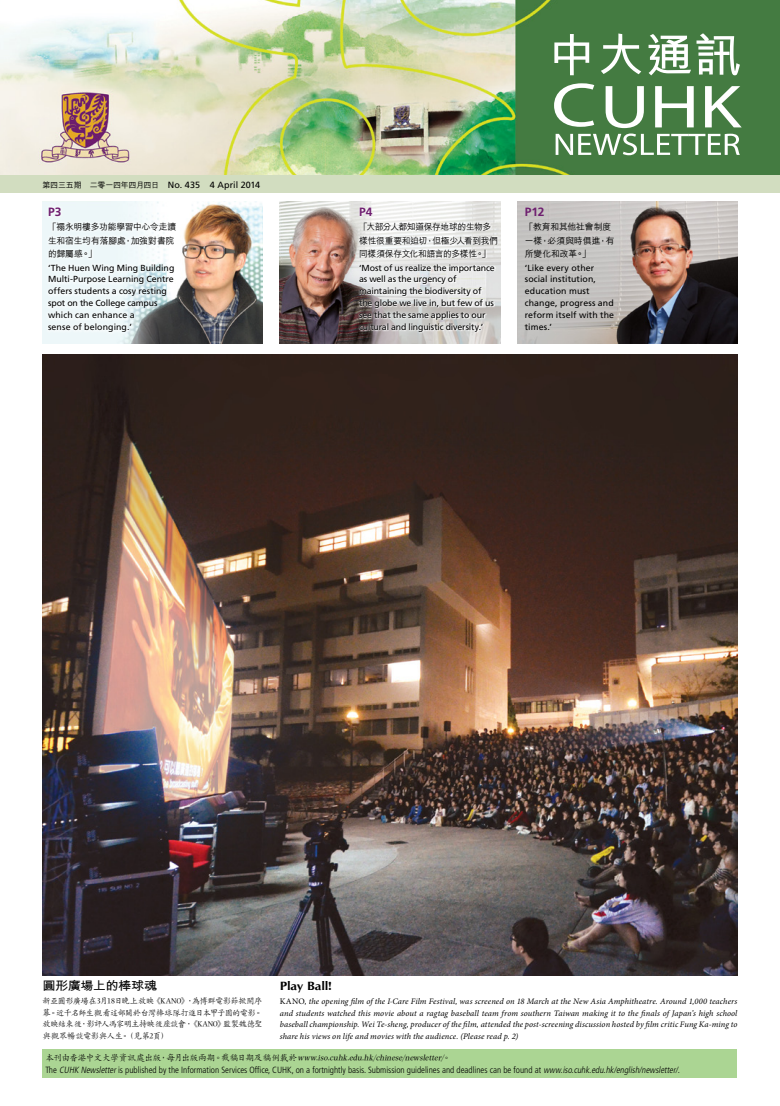
<style>
.page{position:relative;width:780px;height:1106px;background:#fff}
.page>*{position:absolute;margin:0;border:0;box-sizing:border-box;transform-origin:0 0}
.t1{font:700 12px "M Hei HK";letter-spacing:-.04em;color:#000;scale:1.1 1}
.t2{font:700 12px "CG Omega";letter-spacing:-.015em;color:#000;scale:1.1 1}
.t3{font:700 12px "Frutiger";letter-spacing:-.01em;color:#6e1e6f}
.t4{font:300 condensed 9px "Frutiger";color:#000}
.t5{font:italic 500 9px "M Kai HK";color:#000}
.t6{font:9px "Frutiger";color:#000}
.t7{font:8.8px/11.9px "Frutiger";letter-spacing:-.005em;color:#000}
.t8{font:500 8.8px/13.6px "M Hei HK";letter-spacing:-.03em;color:#000}
.t9{font:500 8.8px/13.6px "M Hei HK";letter-spacing:-.01em;color:#000}
.t10{font:italic 8.5px/11.5px "Minion Pro";letter-spacing:.01em;color:#000;text-align:justify}
.t11{font:500 8.5px/11.5px "M Kai HK";letter-spacing:-.09em;color:#000;text-align:justify}
.s1{font-family:"M Hei HK";font-weight:500;font-size:8px}
.s2{font-style:normal}
.s3{font-style:italic}
</style>
<div class="page">
<img style="left:43px;top:354px;width:694px;height:621px">
<img style="left:517px;top:201px;width:220px;height:142px">
<img style="left:43px;top:201px;width:220px;height:142px">
<img style="left:0;top:0;width:780px;height:176px">
<svg style="left:554px;top:33px;width:186px;height:43px"></svg>
<svg style="left:554px;top:83px;width:187px;height:72px"></svg>
<img style="left:280px;top:201px;width:220px;height:142px">
<div style="left:43px;top:1049px;width:694px;height:28px;background:#abd593"></div>
<svg style="left:357px;top:205px;width:142px;height:129px"></svg>
<div style="left:0;top:176px;width:780px;height:17px;background:#d2ddc0"></div>
<svg style="left:45px;top:205px;width:134px;height:129px;fill:#f1f9fa"></svg>
<p class="t6" style="left:43px;top:179px;width:219px"><span class="s1">第四三五期　二零一四年四月四日</span> No. 435 4 April 2014</p>
<h1 class="t3" style="left:48px;top:205px;width:15px">P3</h1>
<p class="t8" style="left:48px;top:219px;width:130px">「禤永明樓多功能學習中心令走讀生和宿生均有落腳處，加強對書院的歸屬感。」</p>
<p class="t7" style="left:48px;top:261px;width:128px">‘The Huen Wing Ming Building<br>Multi-Purpose Learning Centre offers students a cosy resting spot on the College campus which can enhance a<br>sense of belonging.’</p>
<h1 class="t3" style="left:359px;top:205px;width:15px">P4</h1>
<p class="t8" style="left:359px;top:219px;width:140px">「大部分人都知道保存地球的生物多樣性很重要和迫切，但極少人看到我們同樣須保存文化和語言的多樣性。」</p>
<p class="t7" style="left:359px;top:261px;width:137px">‘Most of us realize the importance as well as the urgency of maintaining the biodiversity of the globe we live in, but few of us see that the same applies to our cultural and linguistic diversity.’</p>
<h1 class="t3" style="left:525px;top:205px;width:21px">P12</h1>
<p class="t9" style="left:525px;top:219px;width:91px">「教育和其他社會制度一樣，必須與時俱進，有所變化和改革。」</p>
<p class="t7" style="left:525px;top:261px;width:91px">‘Like every other social institution, education must change, progress and reform itself with the times.’</p>
<h1 class="t1" style="left:43px;top:976px;width:106px">圓形廣場上的棒球魂</h1>
<p class="t11" style="left:43px;top:994px;width:222px">新亞圓形廣場在3月18日晚上放映《KANO》，為博群電影節掀開序幕。近千名師生觀看這部關於台灣棒球隊打進日本甲子園的電影。放映結束後，影評人馮家明主持映後座談會，《KANO》監製魏德聖與觀眾暢談電影與人生。（見第2頁）</p>
<h1 class="t2" style="left:280px;top:978px;width:49px">Play Ball!</h1>
<p class="t10" style="left:280px;top:996px;width:459px"><span class="s2">KANO</span>, the opening film of the I·Care Film Festival, was screened on 18 March at the New Asia Amphitheatre. Around 1,000 teachers and students watched this movie about a ragtag baseball team from southern Taiwan making it to the finals of Japan’s high school baseball championship. Wei Te-sheng, producer of the film, attended the post-screening discussion hosted by film critic Fung Ka-ming to share his views on life and movies with the audience. (Please read p. 2)</p>
<p class="t5" style="left:45px;top:1051px;width:407px"><span class="s2">本刊由香港中文大學資訊處出版，每月出版兩期。截稿日期及稿例載於</span>www.iso.cuhk.edu.hk/chinese/newsletter/<span class="s2">。</span></p>
<p class="t4" style="left:45px;top:1064px;width:636px">The <span class="s3">CUHK Newsletter</span>is published by the Information Services Office, CUHK, on a fortnightly basis. Submission guidelines and deadlines can be found at <span class="s3">www.iso.cuhk.edu.hk/english/newsletter/</span>.</p>
</div>
